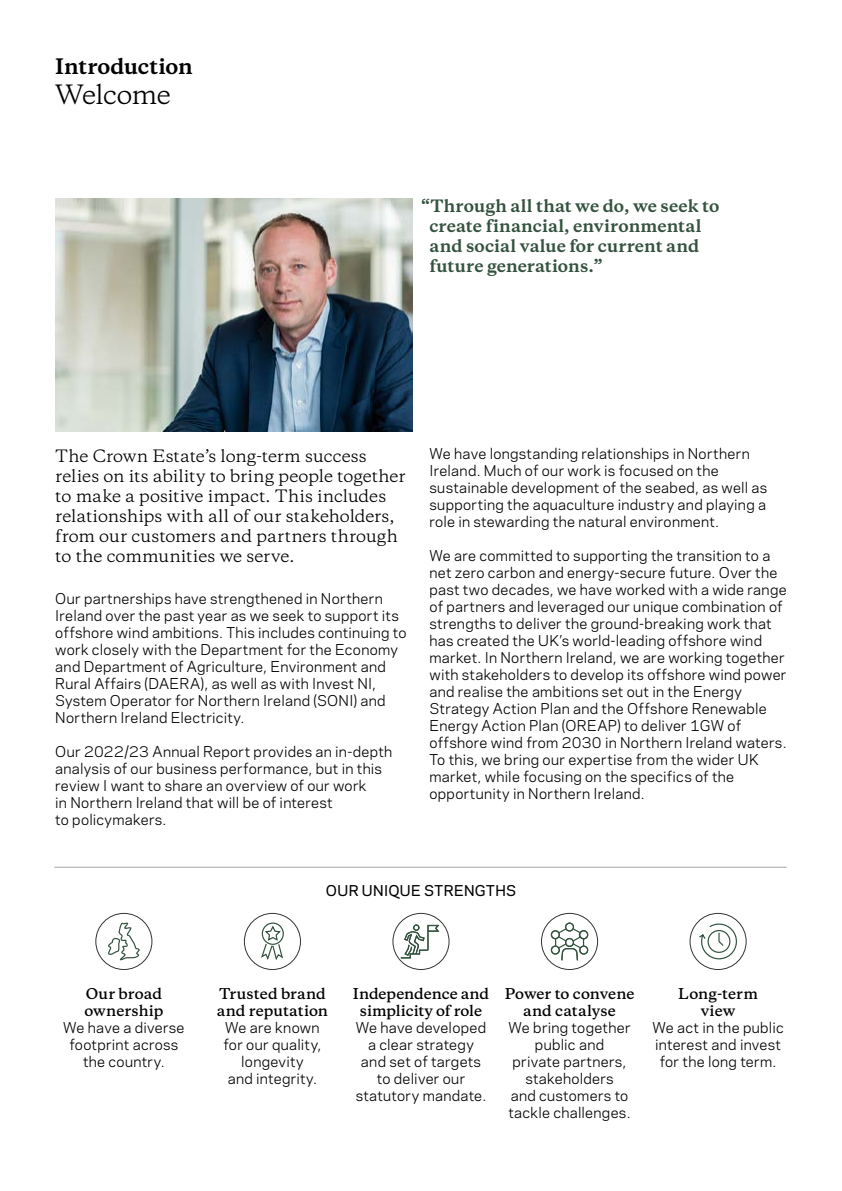
<style>
.page{position:relative;width:842px;height:1191px;background:#fff}
.page>*{position:absolute;margin:0;border:0;box-sizing:border-box;transform-origin:0 0}
.t1{font:25px "Galaxie Copernicus";letter-spacing:-.025em;color:#000}
.t2{font:700 20px "Galaxie Copernicus";color:#000}
.t3{font:16px/20px "Galaxie Copernicus";color:#000}
.t4{font:700 16px/20px "Galaxie Copernicus";letter-spacing:.01em;color:#34523f}
.t5{font:14px/17px "Galaxie Polaris";letter-spacing:.02em;color:#000;text-align:center}
.t6{font:600 14px/17px "Galaxie Copernicus";letter-spacing:.005em;color:#000;text-align:center}
.t7{font:500 14px "Galaxie Polaris";letter-spacing:.03em;color:#000}
</style>
<div class="page">
<img style="left:55px;top:198px;width:357px;height:233px">
<hr style="left:54px;top:866px;width:733px;height:1px;background:#a6a6a6">
<div style="left:244px;top:913px;width:57px;height:56px;border:1px solid #353535;border-radius:50%"></div>
<svg style="left:261px;top:922px;width:23px;height:39px"></svg>
<div style="left:393px;top:913px;width:56px;height:56px;border:1px solid #353535;border-radius:50%"></div>
<svg style="left:400px;top:924px;width:40px;height:35px"></svg>
<div style="left:541px;top:913px;width:57px;height:56px;border:1px solid #353535;border-radius:50%"></div>
<div style="left:551px;top:945px;width:9px;height:9px;border:1px solid #34523f;border-radius:50%"></div>
<div style="left:551px;top:930px;width:9px;height:9px;border:1px solid #34523f;border-radius:50%"></div>
<div style="left:565px;top:922px;width:9px;height:9px;border:1px solid #34523f;border-radius:50%"></div>
<svg style="left:554px;top:927px;width:35px;height:34px"></svg>
<svg style="left:108px;top:922px;width:32px;height:39px"></svg>
<div style="left:96px;top:913px;width:56px;height:56px;border:1px solid #353535;border-radius:50%"></div>
<div style="left:690px;top:913px;width:56px;height:56px;border:1px solid #353535;border-radius:50%"></div>
<svg style="left:698px;top:921px;width:41px;height:40px"></svg>
<h2 class="t2" style="left:55px;top:53px;width:139px">Introduction</h2>
<h1 class="t1" style="left:55px;top:77px;width:117px">Welcome</h1>
<p class="t4" style="left:429px;top:196px;width:291px;text-indent:-9px">“Through all that we do, we seek to create financial, environmental and social value for current and future generations.”</p>
<p class="t3" style="left:55px;top:446px;width:352px">The Crown Estate’s long-term success relies on its ability to bring people together to make a positive impact. This includes relationships with all of our stakeholders, from our customers and partners through to the communities we serve.</p>
<p class="t5" style="left:55px;top:589px;width:353px;text-align:left">Our partnerships have strengthened in Northern Ireland over the past year as we seek to support its offshore wind ambitions. This includes continuing to work closely with the Department for the Economy and Department of Agriculture, Environment and Rural Affairs (DAERA), as well as with Invest NI, System Operator for Northern Ireland (SONI) and Northern Ireland Electricity.</p>
<p class="t5" style="left:55px;top:742px;width:338px;text-align:left">Our 2022/23 Annual Report provides an in-depth analysis of our business performance, but in this review I want to share an overview of our work<br>in Northern Ireland that will be of interest<br>to policymakers.</p>
<p class="t5" style="left:429px;top:444px;width:339px;text-align:left">We have longstanding relationships in Northern Ireland. Much of our work is focused on the sustainable development of the seabed, as well as supporting the aquaculture industry and playing a role in stewarding the natural environment.</p>
<p class="t5" style="left:429px;top:546px;width:359px;text-align:left">We are committed to supporting the transition to a net zero carbon and energy-secure future. Over the past two decades, we have worked with a wide range of partners and leveraged our unique combination of strengths to deliver the ground-breaking work that has created the UK’s world-leading offshore wind market. In Northern Ireland, we are working together with stakeholders to develop its offshore wind power and realise the ambitions set out in the Energy Strategy Action Plan and the Offshore Renewable Energy Action Plan (OREAP) to deliver 1GW of offshore wind from 2030 in Northern Ireland waters.<br>To this, we bring our expertise from the wider UK market, while focusing on the specifics of the opportunity in Northern Ireland.</p>
<p class="t7" style="left:326px;top:880px;width:192px">OUR UNIQUE STRENGTHS</p>
<p class="t6" style="left:84px;top:985px;width:80px;text-align:left">Our broad ownership</p>
<p class="t5" style="left:63px;top:1018px;width:123px">We have a diverse footprint across the country.</p>
<p class="t6" style="left:217px;top:985px;width:113px;text-align:left">Trusted brand and reputation</p>
<p class="t5" style="left:223px;top:1018px;width:100px">We are known for our quality, longevity<br>and integrity.</p>
<p class="t6" style="left:353px;top:985px;width:138px">Independence and simplicity of role</p>
<p class="t5" style="left:356px;top:1018px;width:132px">We have developed a clear strategy and set of targets to deliver our statutory mandate.</p>
<p class="t6" style="left:505px;top:985px;width:131px">Power to convene and catalyse</p>
<p class="t5" style="left:508px;top:1018px;width:124px">We bring together public and<br>private partners, stakeholders<br>and customers to tackle challenges.</p>
<p class="t6" style="left:678px;top:985px;width:81px">Long-term view</p>
<p class="t5" style="left:652px;top:1018px;width:133px">We act in the public interest and invest for the long term.</p>
</div>
